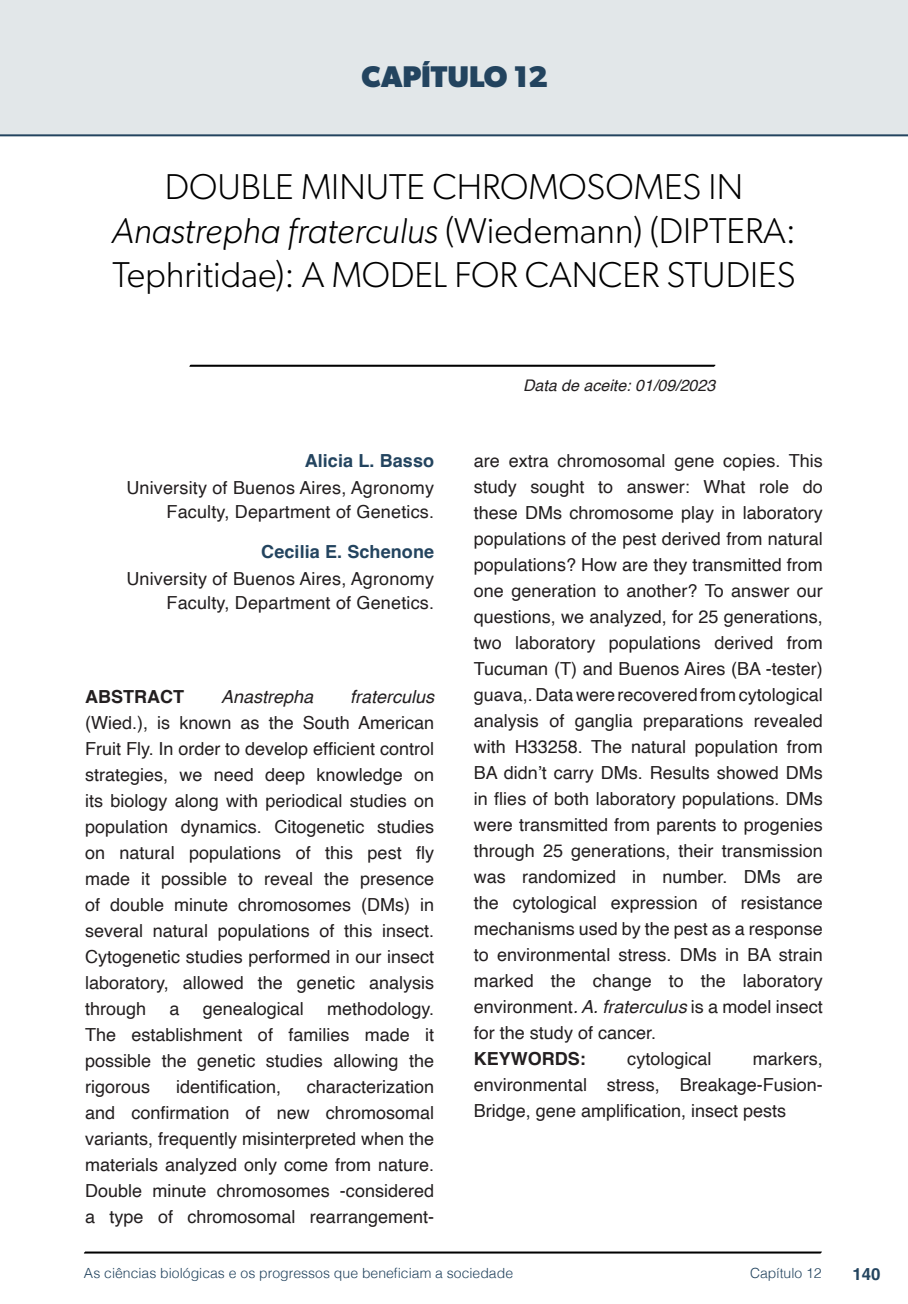
<style>
.page{position:relative;width:908px;height:1304px;background:#fff}
.page>*{position:absolute;margin:0;border:0;box-sizing:border-box;transform-origin:0 0}
.t1{font:300 36px/44px "Gibson";color:#000;text-align:center}
.t2{font:700 30px "Gibson";color:#23445f}
.t3{font:18px/26px "Helvetica";color:#231f20;text-align:justify}
.t4{font:700 18px "Helvetica";letter-spacing:.005em;color:#23445f}
.t5{font:italic 18px "Helvetica";color:#231f20}
.t6{font:700 18px "Helvetica";color:#231f20}
.t7{font:700 16.8px "Helvetica";color:#23445f}
.t8{font:italic 16px "Helvetica";color:#231f20}
.t9{font:300 14px "Helvetica";color:#23445f}
.s1{font-style:italic}
</style>
<div class="page">
<svg style="left:84px;top:1251px;width:737px;height:3px;background:#515151"></svg>
<svg style="left:189px;top:364px;width:526px;height:3px;background:#4f4f4f"></svg>
<div style="left:0;top:0;width:907px;height:136px;background:#e2e7e9"></div>
<div style="left:44px;top:72px;width:68px;height:61px;background:#e2e7e9"></div>
<h2 class="t2" style="left:361px;top:58px;width:188px">CAPÍTULO 12</h2>
<h1 class="t1" style="left:112px;top:164px;width:685px">DOUBLE MINUTE CHROMOSOMES IN<br><span class="s1">Anastrepha fraterculus</span> (Wiedemann) (DIPTERA:<br>Tephritidae): A MODEL FOR CANCER STUDIES</h1>
<p class="t4" style="left:304px;top:450px;width:131px">Alicia L. Basso</p>
<p class="t3" style="left:126px;top:477px;width:309px;line-height:24px;text-align:right">University of Buenos Aires, Agronomy<br>Faculty, Department of Genetics.</p>
<p class="t4" style="left:261px;top:540px;width:174px">Cecilia E. Schenone</p>
<p class="t3" style="left:126px;top:567px;width:309px;line-height:24px;text-align:right">University of Buenos Aires, Agronomy<br>Faculty, Department of Genetics.</p>
<p class="t6" style="left:85px;top:686px;width:100px">ABSTRACT</p>
<p class="t5" style="left:221px;top:683px;width:94px">Anastrepha</p>
<p class="t5" style="left:350px;top:683px;width:86px">fraterculus</p>
<p class="t3" style="left:85px;top:710px;width:350px">(Wied.), is known as the South American Fruit Fly. In order to develop efficient control strategies, we need deep knowledge on its biology along with periodical studies on population dynamics. Citogenetic studies on natural populations of this pest fly made it possible to reveal the presence of double minute chromosomes (DMs) in several natural populations of this insect.<br>Cytogenetic studies performed in our insect laboratory, allowed the genetic analysis through</p>
<p class="t3" style="left:85px;top:996px;width:350px;text-indent:242px">methodology.<br>The establishment of families made it possible the genetic studies allowing the rigorous</p>
<p class="t3" style="left:169px;top:996px;width:12px">a</p>
<p class="t3" style="left:203px;top:996px;width:103px">genealogical</p>
<p class="t3" style="left:176px;top:1074px;width:107px">identification,</p>
<p class="t3" style="left:85px;top:1074px;width:350px;text-indent:222px">characterization and confirmation of new chromosomal variants, frequently misinterpreted when the materials analyzed only come from nature.<br>Double minute chromosomes -considered a type of chromosomal rearrangement-</p>
<p class="t8" style="left:523px;top:373px;width:194px">Data de aceite: 01/09/2023</p>
<p class="t3" style="left:473px;top:448px;width:350px">are extra chromosomal gene copies. This study sought to answer: What role do these DMs chromosome play in laboratory populations of the pest derived from natural populations? How are they transmitted from one generation to another? To answer our questions, we analyzed, for 25 generations, two laboratory populations derived from Tucuman (T) and Buenos Aires (BA -tester) guava,. Data were recovered from cytological analysis of ganglia preparations revealed with H33258. The natural population from BA didn’t carry DMs. Results showed DMs in flies of both laboratory populations. DMs were transmitted from parents to progenies through 25 generations, their transmission was randomized in number. DMs are the cytological expression of resistance mechanisms used by the pest as a response to environmental stress. DMs in BA strain marked the change to the laboratory environment<span class="s1">. A. fraterculus</span> is a model insect for the study of cancer.</p>
<p class="t6" style="left:473px;top:1047px;width:113px">KEYWORDS:</p>
<p class="t3" style="left:627px;top:1046px;width:86px">cytological</p>
<p class="t3" style="left:473px;top:1046px;width:350px;text-indent:279px">markers, environmental stress, Breakage-Fusion-Bridge, gene amplification, insect pests</p>
<p class="t9" style="left:84px;top:1261px;width:430px">As ciências biológicas e os progressos que beneficiam a sociedade</p>
<p class="t9" style="left:749px;top:1261px;width:73px">Capítulo 12</p>
<p class="t7" style="left:851px;top:1264px;width:30px">140</p>
</div>
